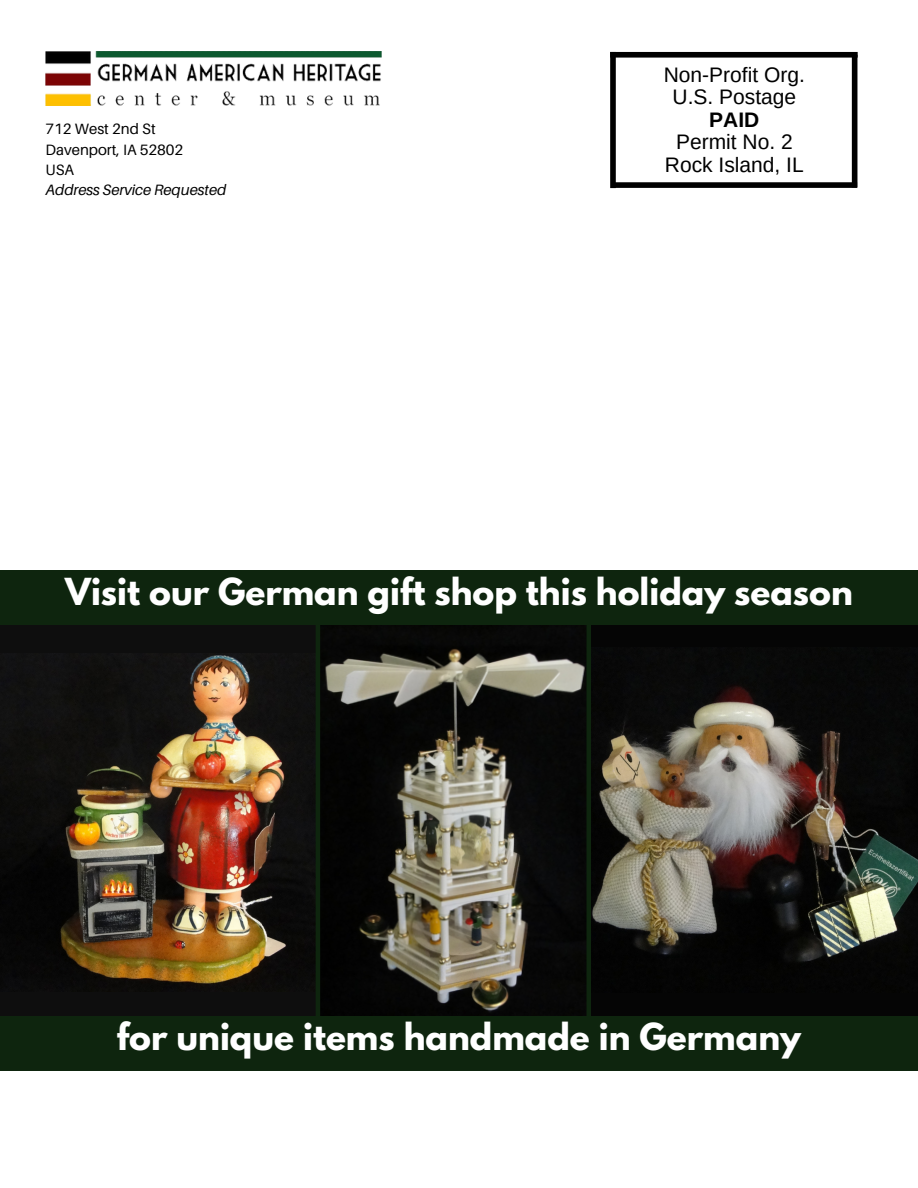
<style>
.page{position:relative;width:918px;height:1188px;background:#fff}
.page>*{position:absolute;margin:0;border:0;box-sizing:border-box;transform-origin:0 0}
.t1{font:700 33px "League Spartan";color:#fff}
.t2{font:21px "Arimo";color:#000}
.t3{font:700 21px "Arimo";color:#000}
.t4{font:15px "Aileron";color:#000}
.t5{font:italic 15px "Aileron";color:#000}
</style>
<div class="page">
<img style="left:46px;top:52px;width:336px;height:54px">
<div style="left:610px;top:52px;width:248px;height:6px;background:#000"></div>
<div style="left:613px;top:182px;width:244px;height:6px;background:#000"></div>
<div style="left:610px;top:52px;width:6px;height:136px;background:#000"></div>
<div style="left:852px;top:55px;width:5px;height:133px;background:#000"></div>
<div style="left:0;top:615px;width:327px;height:427px;background:#0e0e0e"></div>
<div style="left:575px;top:615px;width:343px;height:427px;background:#050505"></div>
<img style="left:0;top:653px;width:316px;height:331px">
<img style="left:592px;top:685px;width:326px;height:277px">
<img style="left:320px;top:625px;width:267px;height:391px">
<div style="left:0;top:570px;width:918px;height:55px;background:#0e250e"></div>
<hr style="left:316px;top:625px;width:4px;height:391px;background:#0e250e">
<div style="left:0;top:1016px;width:918px;height:54px;background:#0e250e"></div>
<hr style="left:587px;top:625px;width:4px;height:391px;background:#0e250e">
<p class="t4" style="left:46px;top:120px;width:112px">712 West 2nd St</p>
<p class="t4" style="left:46px;top:140px;width:139px">Davenport, IA 52802</p>
<p class="t4" style="left:46px;top:160px;width:30px">USA</p>
<p class="t5" style="left:46px;top:181px;width:182px">Address Service Requested</p>
<p class="t2" style="left:664px;top:63px;width:143px">Non-Profit Org.</p>
<p class="t2" style="left:673px;top:85px;width:125px">U.S. Postage</p>
<p class="t3" style="left:709px;top:108px;width:52px">PAID</p>
<p class="t2" style="left:676px;top:130px;width:118px">Permit No. 2</p>
<p class="t2" style="left:665px;top:153px;width:140px">Rock Island, IL</p>
<p class="t1" style="left:65px;top:575px;width:789px">Visit our German gift shop this holiday season</p>
<p class="t1" style="left:117px;top:1020px;width:686px">for unique items handmade in Germany</p>
</div>
